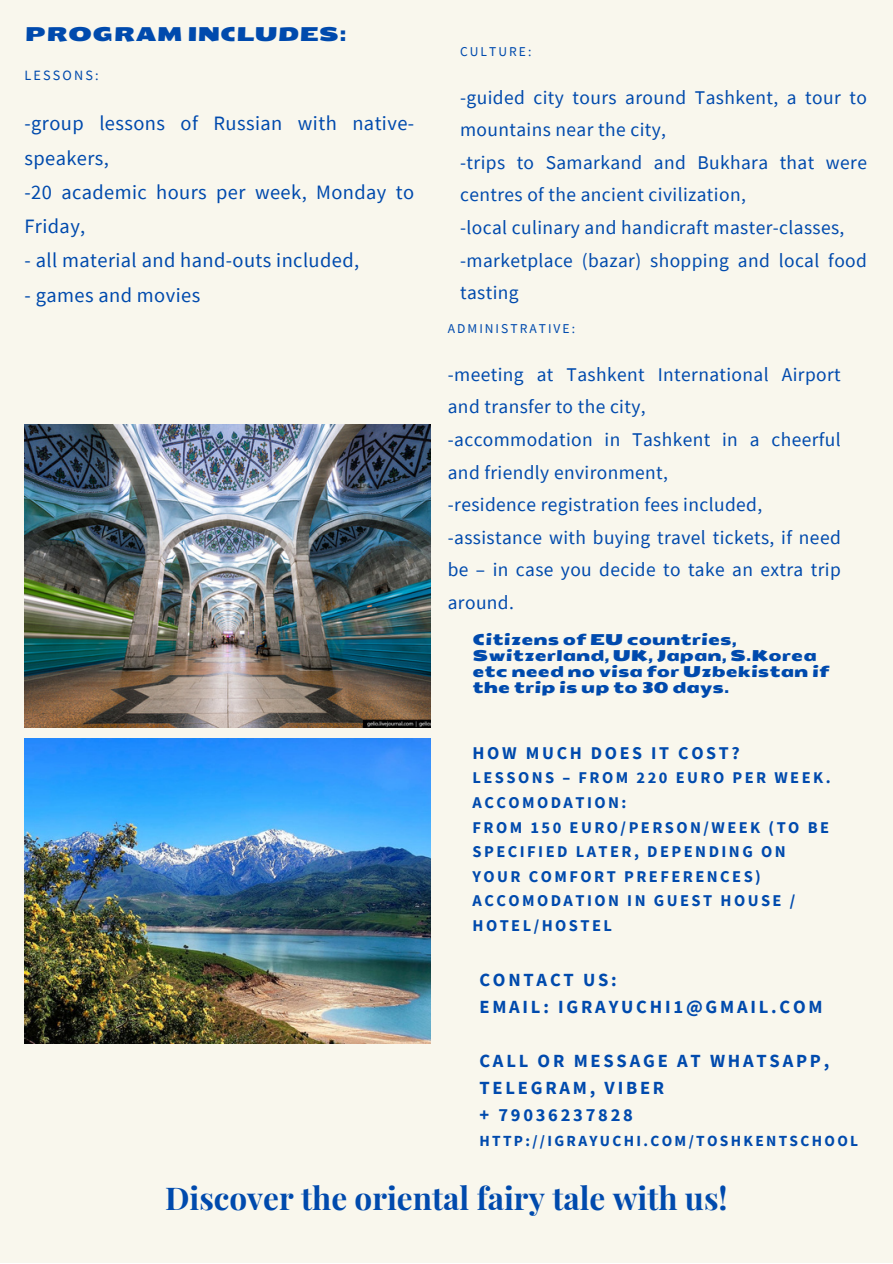
<style>
.page{position:relative;width:893px;height:1264px;background:#fff}
.page>*{position:absolute;margin:0;border:0;box-sizing:border-box;transform-origin:0 0}
.t1{font:700 31.5px "Playfair Display";color:#004aad}
.t2{font:20.4px/34.2px "Source Sans Pro";letter-spacing:.02em;color:#004aad}
.t3{font:19.35px/32.5px "Source Sans Pro";letter-spacing:.02em;color:#004aad}
.t4{font:19.2px "Seymour One";color:#004aad}
.t5{font:700 18.45px/27px "Source Sans Pro";letter-spacing:.15em;color:#004aad}
.t6{font:700 17.85px "Source Sans Pro";letter-spacing:.15em;color:#004aad}
.t7{font:700 16.35px/24.6px "Source Sans Pro";letter-spacing:.15em;color:#004aad}
.t8{font:700 15.45px "Source Sans Pro";letter-spacing:.15em;color:#004aad}
.t9{font:15.15px/16.2px "Seymour One";color:#004aad}
.t10{font:14.25px "Source Sans Pro";letter-spacing:.15em;color:#004aad}
.t11{font:13.5px "Source Sans Pro";letter-spacing:.15em;color:#004aad}
</style>
<div class="page">
<div style="left:0;top:0;width:892px;height:1262px;background:#f9f7ed"></div>
<img style="left:24px;top:424px;width:406px;height:303px">
<img style="left:24px;top:739px;width:406px;height:304px">
<p class="t4" style="left:24px;top:22px;width:324px">PROGRAM INCLUDES:</p>
<p class="t10" style="left:24px;top:66px;width:76px">LESSONS:</p>
<p class="t2" style="left:24px;top:106px;width:391px">-group lessons of Russian with native&shy;speakers,</p>
<p class="t2" style="left:24px;top:174px;width:391px">-20 academic hours per week, Monday to<br>Friday,</p>
<p class="t2" style="left:24px;top:243px;width:336px">- all material and hand-outs included,</p>
<p class="t2" style="left:24px;top:277px;width:177px">- games and movies</p>
<p class="t11" style="left:460px;top:43px;width:73px">CULTURE:</p>
<p class="t3" style="left:460px;top:80px;width:408px">-guided city tours around Tashkent, a tour to mountains near the city,</p>
<p class="t3" style="left:460px;top:146px;width:408px">-trips to Samarkand and Bukhara that were centres of the ancient civilization,</p>
<p class="t3" style="left:460px;top:211px;width:386px">-local culinary and handicraft master-classes,</p>
<p class="t3" style="left:460px;top:243px;width:408px">-marketplace (bazar) shopping and local food tasting</p>
<p class="t11" style="left:448px;top:320px;width:129px">ADMINISTRATIVE:</p>
<p class="t3" style="left:448px;top:357px;width:394px">-meeting at Tashkent International Airport and transfer to the city,</p>
<p class="t3" style="left:448px;top:423px;width:394px">-accommodation in Tashkent in a cheerful and friendly environment,</p>
<p class="t3" style="left:448px;top:488px;width:316px">-residence registration fees included,</p>
<p class="t3" style="left:448px;top:520px;width:394px;text-align:justify">-assistance with buying travel tickets, if need be – in case you decide to take an extra trip around.</p>
<p class="t9" style="left:472px;top:631px;width:358px">Citizens of EU countries,<br>Switzerland, UK, Japan, S.Korea etc need no visa for Uzbekistan if the trip is up to 30 days.</p>
<p class="t6" style="left:472px;top:741px;width:269px">HOW MUCH DOES IT COST?</p>
<p class="t7" style="left:472px;top:765px;width:359px">LESSONS – FROM 220 EURO PER WEEK.</p>
<p class="t7" style="left:472px;top:789px;width:155px">ACCOMODATION:</p>
<p class="t7" style="left:472px;top:814px;width:358px">FROM 150 EURO/PERSON/WEEK (TO BE<br>SPECIFIED LATER, DEPENDING ON<br>YOUR COMFORT PREFERENCES)</p>
<p class="t7" style="left:472px;top:888px;width:324px">ACCOMODATION IN GUEST HOUSE /<br>HOTEL/HOSTEL</p>
<p class="t5" style="left:479px;top:965px;width:139px">CONTACT US:</p>
<p class="t5" style="left:479px;top:992px;width:345px">EMAIL: IGRAYUCHI1@GMAIL.COM</p>
<p class="t5" style="left:479px;top:1046px;width:351px">CALL OR MESSAGE AT WHATSAPP,<br>TELEGRAM, VIBER</p>
<p class="t5" style="left:479px;top:1100px;width:155px">+ 79036237828</p>
<p class="t8" style="left:479px;top:1130px;width:380px">HTTP://IGRAYUCHI.COM/TOSHKENTSCHOOL</p>
<p class="t1" style="left:165px;top:1175px;width:564px">Discover the oriental fairy tale with us!</p>
</div>
